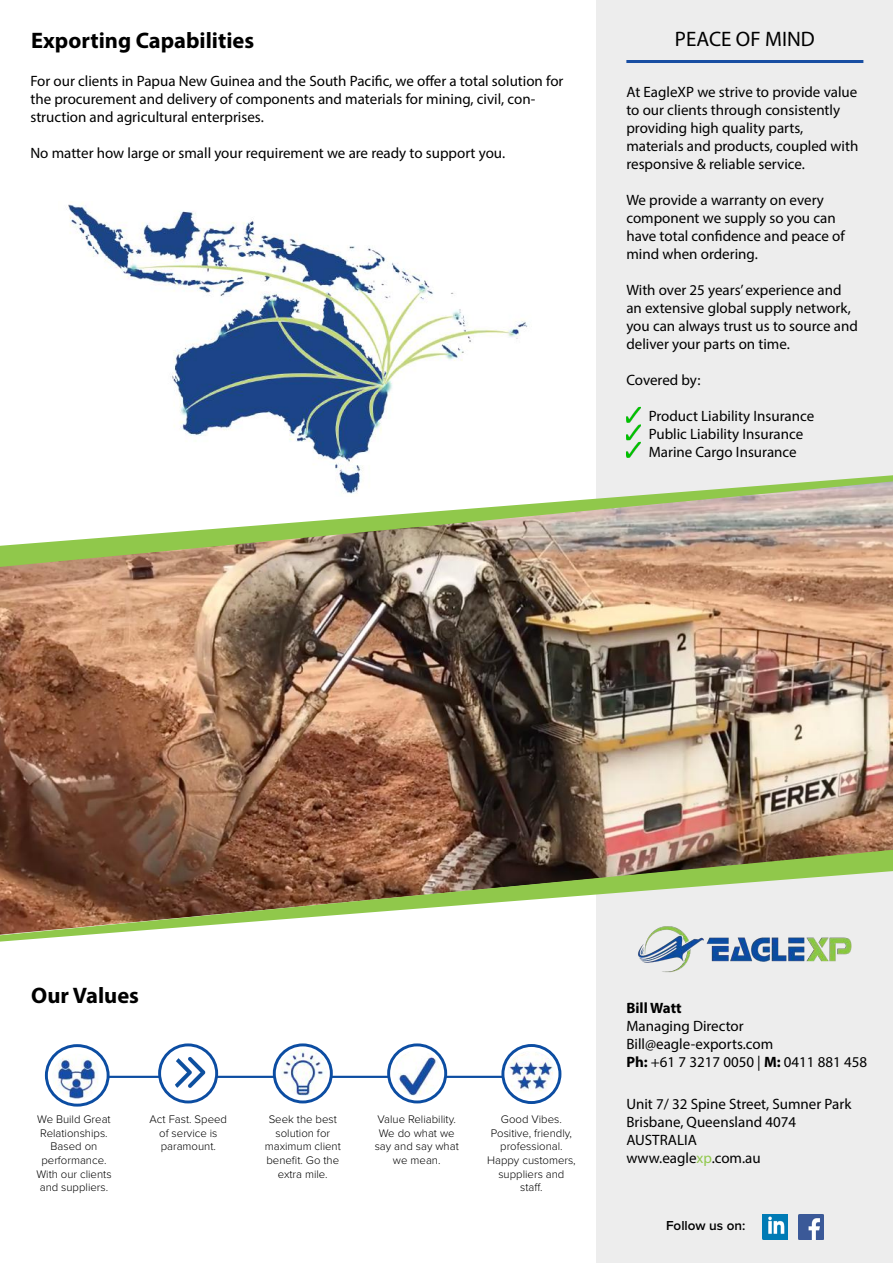
<style>
.page{position:relative;width:893px;height:1263px;background:#fff}
.page>*{position:absolute;margin:0;border:0;box-sizing:border-box;transform-origin:0 0}
.t1{font:700 22.5px "Myriad Pro";color:#000}
.t2{font:21px "Myriad Pro";color:#000}
.t3{font:15px/18px "Myriad Pro";color:#000}
.t4{font:700 15px "Myriad Pro";color:#000}
.t5{font:600 13.5px "Proxima Nova";color:#000}
.t6{font:300 11.4px/13.6px "Proxima Nova";color:#000;text-align:center}
.s1{font-weight:700}
.s2{color:#90c84b}
</style>
<div class="page">
<div style="left:597px;top:0;width:296px;height:1263px;background:#ededed"></div>
<img style="left:0;top:656px;width:893px;height:106px">
<img style="left:0;top:762px;width:893px;height:196px">
<img style="left:0;top:460px;width:893px;height:196px">
<img style="left:58px;top:202px;width:479px;height:295px">
<img style="left:762px;top:1214px;width:25px;height:25px">
<img style="left:799px;top:1214px;width:25px;height:25px">
<img style="left:635px;top:923px;width:220px;height:50px">
<hr style="left:626px;top:60px;width:237px;height:3px;background:#184ea2">
<hr style="left:81px;top:1076px;width:444px;height:2px;background:#0c4da2">
<svg style="left:274px;top:1045px;width:57px;height:57px"></svg>
<div style="left:273px;top:1043px;width:60px;height:60px;border:3px solid #0c4da2;border-radius:50%"></div>
<svg style="left:160px;top:1045px;width:57px;height:57px"></svg>
<div style="left:158px;top:1043px;width:60px;height:60px;border:3px solid #0c4da2;border-radius:50%"></div>
<svg style="left:46px;top:1045px;width:62px;height:60px"></svg>
<div style="left:45px;top:1044px;width:65px;height:62px;border:3px solid #0c4da2;border-radius:50%"></div>
<svg style="left:503px;top:1045px;width:57px;height:57px"></svg>
<div style="left:501px;top:1044px;width:60px;height:60px;border:3px solid #0c4da2;border-radius:50%"></div>
<svg style="left:389px;top:1045px;width:57px;height:57px"></svg>
<div style="left:387px;top:1043px;width:60px;height:60px;border:3px solid #0c4da2;border-radius:50%"></div>
<img style="left:52px;top:1054px;width:49px;height:45px">
<img style="left:172px;top:1054px;width:34px;height:39px">
<img style="left:280px;top:1049px;width:48px;height:47px">
<img style="left:393px;top:1050px;width:48px;height:46px">
<img style="left:507px;top:1051px;width:48px;height:45px">
<img style="left:626px;top:407px;width:15px;height:33px">
<img style="left:626px;top:442px;width:15px;height:16px">
<h1 class="t1" style="left:31px;top:26px;width:224px">Exporting Capabilities</h1>
<p class="t3" style="left:30px;top:72px;width:535px">For our clients in Papua New Guinea and the South Pacific, we offer a total solution for the procurement and delivery of components and materials for mining, civil, con&shy;struction and agricultural enterprises.</p>
<p class="t3" style="left:30px;top:144px;width:476px">No matter how large or small your requirement we are ready to support you.</p>
<h2 class="t2" style="left:675px;top:26px;width:141px">PEACE OF MIND</h2>
<p class="t3" style="left:626px;top:82px;width:234px">At EagleXP we strive to provide value to our clients through consistently providing high quality parts, materials and products, coupled with responsive &amp; reliable service.</p>
<p class="t3" style="left:626px;top:190px;width:220px">We provide a warranty on every component we supply so you can have total confidence and peace of mind when ordering.</p>
<p class="t3" style="left:626px;top:280px;width:233px">With over 25 years’ experience and an extensive global supply network, you can always trust us to source and deliver your parts on time.</p>
<p class="t3" style="left:626px;top:370px;width:76px">Covered by:</p>
<p class="t3" style="left:649px;top:406px;width:167px">Product Liability Insurance<br>Public Liability Insurance<br>Marine Cargo Insurance</p>
<h1 class="t1" style="left:31px;top:980px;width:109px">Our Values</h1>
<p class="t6" style="left:36px;top:1112px;width:77px">We Build Great<br>Relationships.<br>Based on performance.<br>With our clients and suppliers.</p>
<p class="t6" style="left:375px;top:1112px;width:86px">Value Reliability.<br>We do what we say and say what we mean.</p>
<p class="t6" style="left:150px;top:1112px;width:79px">Act Fast. Speed of service is paramount.</p>
<p class="t6" style="left:487px;top:1112px;width:90px">Good Vibes.<br>Positive, friendly, professional.<br>Happy customers, suppliers and staff.</p>
<p class="t6" style="left:265px;top:1112px;width:78px">Seek the best solution for maximum client benefit. Go the extra mile.</p>
<p class="t4" style="left:626px;top:998px;width:57px">Bill Watt</p>
<p class="t3" style="left:626px;top:1016px;width:242px">Managing Director<br>Bill@eagle-exports.com<br><span class="s1">Ph:</span> +61 7 3217 0050 | <span class="s1">M:</span> 0411 881 458</p>
<p class="t3" style="left:626px;top:1095px;width:226px">Unit 7/ 32 Spine Street, Sumner Park<br>Brisbane, Queensland 4074<br>AUSTRALIA<br>www.eagle<span class="s2">xp</span>.com.au</p>
<p class="t5" style="left:666px;top:1216px;width:81px">Follow us on:</p>
</div>
